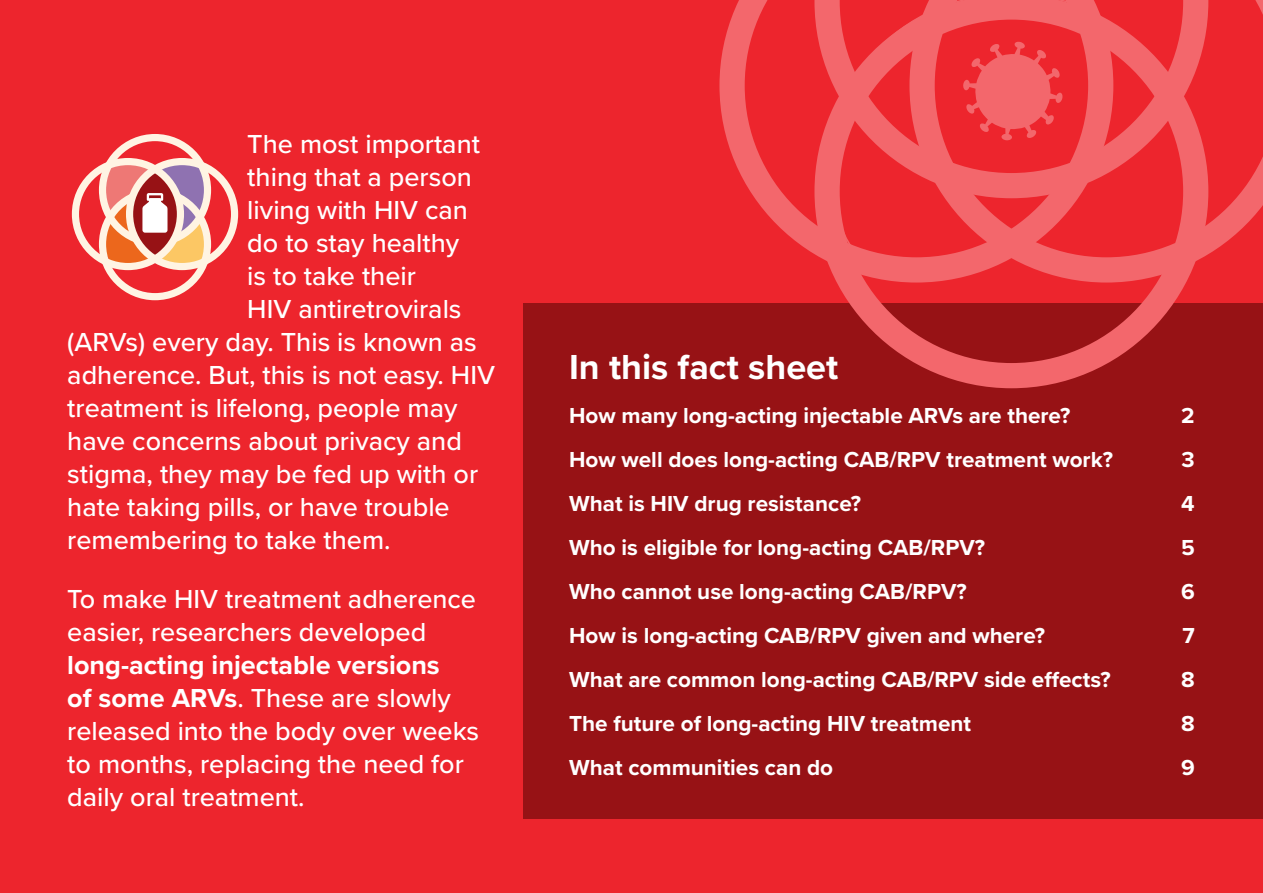
<style>
.page{position:relative;width:1263px;height:893px;background:#fff}
.page>*{position:absolute;margin:0;border:0;box-sizing:border-box;transform-origin:0 0}
.t1{font:700 36px "Proxima Nova";color:#fff}
.t2{font:500 27px/33px "Proxima Nova";color:#fff}
.t3{font:700 22.5px "Proxima Nova";color:#fff}
.s1{font-weight:700}
</style>
<div class="page">
<div style="left:0;top:0;width:1262px;height:893px;background:#ed252d"></div>
<div style="left:523px;top:304px;width:740px;height:515px;background:#971215"></div>
<svg style="left:814px;top:283px;width:394px;height:105px"></svg>
<svg style="left:719px;top:0;width:190px;height:283px"></svg>
<svg style="left:909px;top:0;width:354px;height:283px"></svg>
<svg style="left:924px;top:0;width:180px;height:244px"></svg>
<div style="left:99px;top:188px;width:112px;height:112px;border:7px solid #fff4e3;border-radius:50%"></div>
<div style="left:99px;top:134px;width:112px;height:112px;border:7px solid #fff4e3;border-radius:50%"></div>
<div style="left:72px;top:158px;width:112px;height:112px;border:7px solid #fff4e3;border-radius:50%"></div>
<div style="left:126px;top:158px;width:112px;height:112px;border:7px solid #fff4e3;border-radius:50%"></div>
<svg style="left:84px;top:143px;width:137px;height:143px"></svg>
<p class="t2" style="left:247px;top:127px;width:234px">The most important</p>
<p class="t2" style="left:247px;top:160px;width:226px">thing that a person</p>
<p class="t2" style="left:247px;top:193px;width:222px">living with HIV can</p>
<p class="t2" style="left:247px;top:226px;width:214px">do to stay healthy</p>
<p class="t2" style="left:247px;top:259px;width:170px">is to take their</p>
<p class="t2" style="left:247px;top:292px;width:216px">HIV antiretrovirals</p>
<p class="t2" style="left:67px;top:325px;width:411px">(ARVs) every day. This is known as</p>
<p class="t2" style="left:67px;top:358px;width:429px">adherence. But, this is not easy. HIV</p>
<p class="t2" style="left:67px;top:391px;width:392px">treatment is lifelong, people may</p>
<p class="t2" style="left:67px;top:424px;width:396px">have concerns about privacy and</p>
<p class="t2" style="left:67px;top:457px;width:412px">stigma, they may be fed up with or</p>
<p class="t2" style="left:67px;top:490px;width:384px">hate taking pills, or have trouble</p>
<p class="t2" style="left:67px;top:523px;width:325px">remembering to take them.</p>
<p class="t2" style="left:67px;top:581px;width:410px">To make HIV treatment adherence easier, researchers developed</p>
<p class="t2" style="left:67px;top:647px;width:413px"><span class="s1">long-acting injectable versions<br>of some ARVs</span>. These are slowly released into the body over weeks to months, replacing the need for daily oral treatment.</p>
<h1 class="t1" style="left:569px;top:340px;width:271px">In this fact sheet</h1>
<p class="t3" style="left:569px;top:398px;width:503px">How many long-acting injectable ARVs are there?</p>
<p class="t3" style="left:1181px;top:398px;width:15px">2</p>
<p class="t3" style="left:569px;top:442px;width:545px">How well does long-acting CAB/RPV treatment work?</p>
<p class="t3" style="left:1181px;top:442px;width:15px">3</p>
<p class="t3" style="left:569px;top:487px;width:293px">What is HIV drug resistance?</p>
<p class="t3" style="left:1181px;top:487px;width:15px">4</p>
<p class="t3" style="left:569px;top:531px;width:417px">Who is eligible for long-acting CAB/RPV?</p>
<p class="t3" style="left:1181px;top:531px;width:15px">5</p>
<p class="t3" style="left:569px;top:575px;width:399px">Who cannot use long-acting CAB/RPV?</p>
<p class="t3" style="left:1181px;top:575px;width:15px">6</p>
<p class="t3" style="left:569px;top:619px;width:477px">How is long-acting CAB/RPV given and where?</p>
<p class="t3" style="left:1182px;top:619px;width:14px">7</p>
<p class="t3" style="left:569px;top:663px;width:543px">What are common long-acting CAB/RPV side effects?</p>
<p class="t3" style="left:1181px;top:663px;width:15px">8</p>
<p class="t3" style="left:569px;top:707px;width:403px">The future of long-acting HIV treatment</p>
<p class="t3" style="left:1181px;top:707px;width:15px">8</p>
<p class="t3" style="left:569px;top:751px;width:266px">What communities can do</p>
<p class="t3" style="left:1181px;top:751px;width:15px">9</p>
</div>
